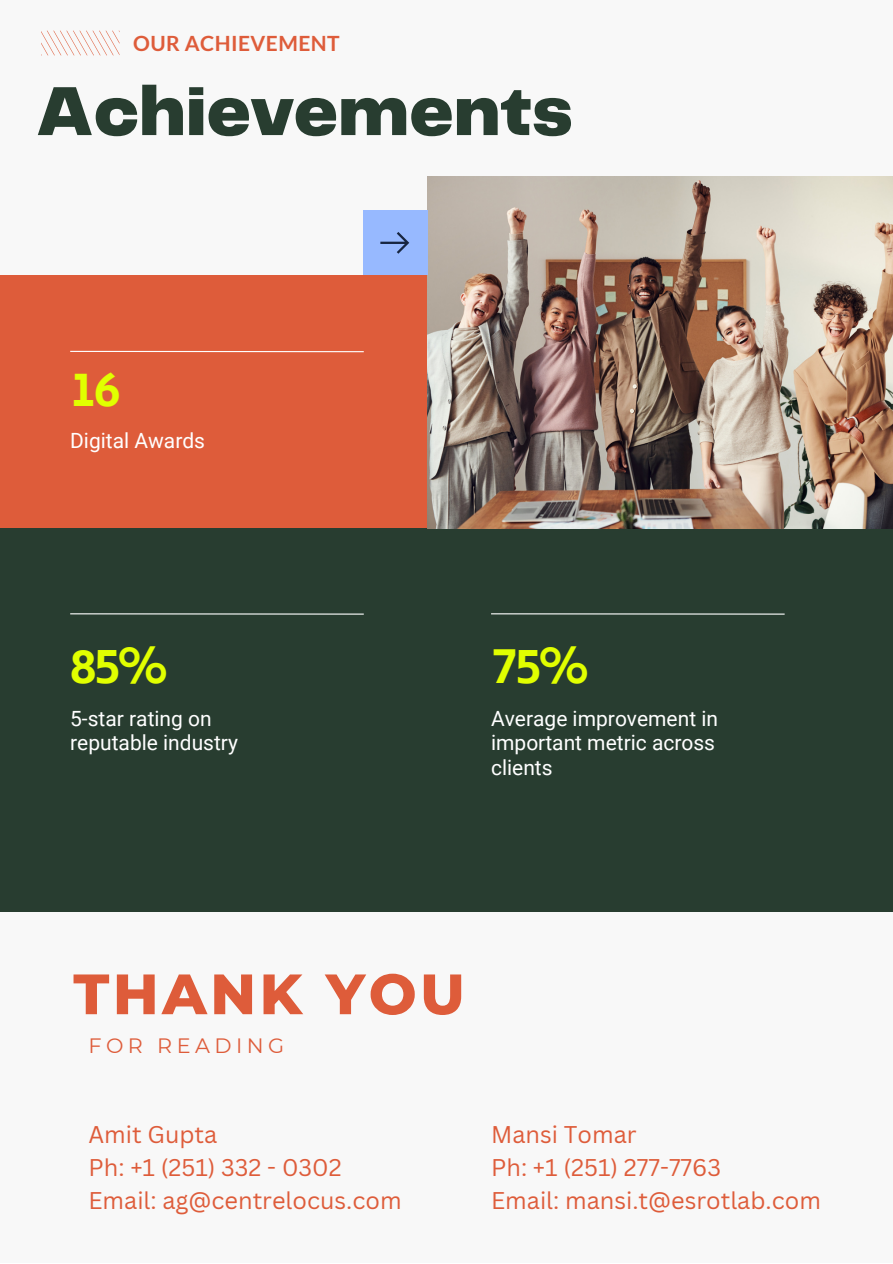
<style>
.page{position:relative;width:893px;height:1264px;background:#fff}
.page>*{position:absolute;margin:0;border:0;box-sizing:border-box;transform-origin:0 0}
.t1{font:900 72px "Telegraf";color:#283d30}
.t2{font:800 56.7px "Montserrat";letter-spacing:.06em;color:#de5c3a}
.t3{font:700 48px "Biryani";color:#e1ff00}
.t4{font:23.55px "Canva Sans";color:#de5c3a}
.t5{font:21px/24.8px "Roboto";color:#fff}
.t6{font:700 21px "Lato";letter-spacing:.02em;color:#de5c3a}
.t7{font:20.7px "Montserrat";letter-spacing:.215em;color:#de5c3a}
</style>
<div class="page">
<div style="left:0;top:0;width:892px;height:1262px;background:#f8f8f8"></div>
<div style="left:0;top:275px;width:446px;height:303px;background:#de5c3a"></div>
<div style="left:0;top:528px;width:892px;height:383px;background:#283d30"></div>
<img style="left:427px;top:176px;width:465px;height:352px">
<div style="left:363px;top:211px;width:64px;height:64px;background:#97b9ff"></div>
<svg style="left:380px;top:232px;width:29px;height:22px"></svg>
<hr style="left:70px;top:613px;width:294px;height:1px;background:#fff">
<hr style="left:70px;top:351px;width:294px;height:1px;background:#fff">
<hr style="left:491px;top:613px;width:293px;height:1px;background:#fff">
<svg style="left:41px;top:31px;width:78px;height:24px"></svg>
<p class="t6" style="left:133px;top:30px;width:208px">OUR ACHIEVEMENT</p>
<p class="t1" style="left:36px;top:80px;width:538px">Achievements</p>
<p class="t3" style="left:70px;top:361px;width:52px">16</p>
<p class="t5" style="left:70px;top:429px;width:136px">Digital Awards</p>
<p class="t3" style="left:70px;top:638px;width:99px">85%</p>
<p class="t5" style="left:70px;top:706px;width:169px">5-star rating on reputable industry</p>
<p class="t3" style="left:491px;top:638px;width:99px">75%</p>
<p class="t5" style="left:491px;top:706px;width:228px">Average improvement in important metric across clients</p>
<p class="t2" style="left:73px;top:959px;width:393px">THANK YOU</p>
<p class="t7" style="left:88px;top:1033px;width:197px">FOR READING</p>
<p class="t4" style="left:88px;top:1118px;width:130px">Amit Gupta</p>
<p class="t4" style="left:88px;top:1150px;width:254px">Ph: +1 (251) 332 - 0302</p>
<p class="t4" style="left:88px;top:1183px;width:315px">Email: ag@centrelocus.com</p>
<p class="t4" style="left:491px;top:1118px;width:147px">Mansi Tomar</p>
<p class="t4" style="left:491px;top:1150px;width:231px">Ph: +1 (251) 277-7763</p>
<p class="t4" style="left:491px;top:1183px;width:331px">Email: mansi.t@esrotlab.com</p>
</div>
